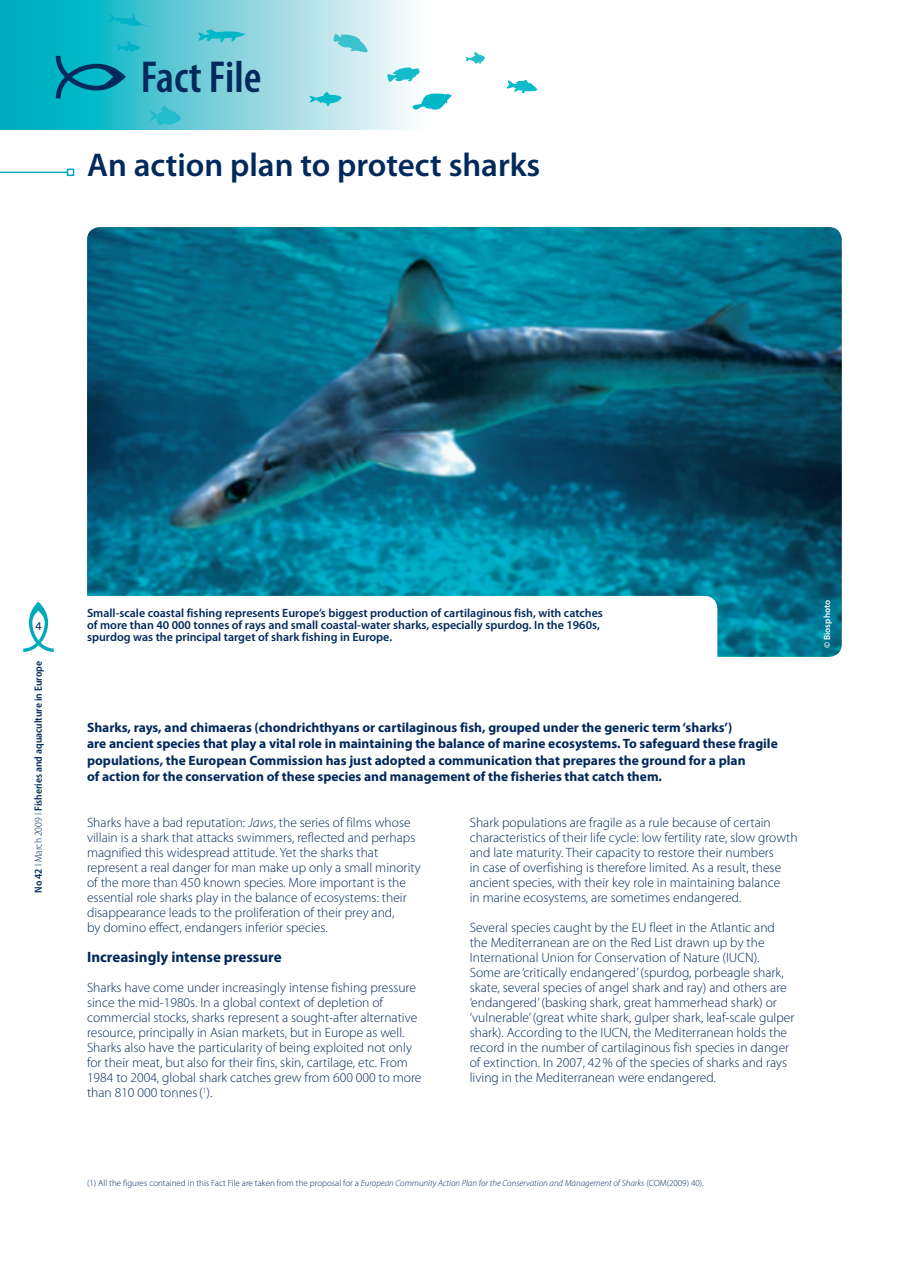
<style>
.page{position:relative;width:897px;height:1267px;background:#fff}
.page>*{position:absolute;margin:0;border:0;box-sizing:border-box;transform-origin:0 0}
.t1{font:600 condensed 45px "Myriad Pro";color:#00295c}
.t2{font:600 33px "Myriad Pro";color:#00295c}
.t3{font:700 15px "Myriad Pro";color:#00295c}
.t4{font:300 13.5px/15px "Myriad Pro";color:#00295c}
.t5{font:700 13.5px/16.2px "Myriad Pro";color:#00295c}
.t6{font:600 12px/12px "Myriad Pro";color:#00295c}
.t7{font:12px "Myriad Pro";color:#00295c}
.t8{font:600 semi-condensed 10.5px "Myriad Pro";color:#00295c}
.t9{font:300 9px "Myriad Pro";color:#00295c}
.t10{font:600 9px "Myriad Pro";color:#fff}
.s1{font-weight:300}
.s2{font-style:italic}
</style>
<div class="page">
<img style="left:87px;top:227px;width:755px;height:430px;border-radius:13px">
<svg style="left:23px;top:602px;width:31px;height:50px"></svg>
<svg style="left:0;top:168px;width:75px;height:9px"></svg>
<svg style="left:0;top:0;width:413px;height:130px;background:#74d0db"></svg>
<svg style="left:309px;top:92px;width:33px;height:14px"></svg>
<svg style="left:507px;top:80px;width:30px;height:13px"></svg>
<svg style="left:198px;top:30px;width:47px;height:13px"></svg>
<svg style="left:149px;top:105px;width:32px;height:20px"></svg>
<svg style="left:465px;top:52px;width:20px;height:12px"></svg>
<svg style="left:387px;top:67px;width:33px;height:15px"></svg>
<svg style="left:334px;top:34px;width:34px;height:18px"></svg>
<svg style="left:413px;top:93px;width:38px;height:17px"></svg>
<svg style="left:106px;top:13px;width:49px;height:15px"></svg>
<svg style="left:56px;top:41px;width:84px;height:57px;background:#0da0b6"></svg>
<div style="left:71px;top:596px;width:646px;height:102px;background:#fff;border-radius:13px"></div>
<h1 class="t1" style="left:141px;top:61px;width:122px">Fact File</h1>
<h2 class="t2" style="left:87px;top:152px;width:455px">An action plan to protect sharks</h2>
<p class="t7" style="left:35px;top:622px;width:8px">4</p>
<p class="t8" style="left:34px;top:893px;width:233px;rotate:-90deg">No 42 <span class="s1">I March 2009 I</span> Fisheries and aquaculture in Europe</p>
<p class="t6" style="left:87px;top:608px;width:517px">Small-scale coastal fishing represents Europe’s biggest production of cartilaginous fish, with catches of more than 40 000 tonnes of rays and small coastal-water sharks, especially spurdog. In the 1960s, spurdog was the principal target of shark fishing in Europe.</p>
<p class="t10" style="left:824px;top:648px;width:49px;rotate:-90deg">© Biosphoto</p>
<p class="t5" style="left:87px;top:721px;width:692px">Sharks, rays, and chimaeras (chondrichthyans or cartilaginous fish, grouped under the generic term ‘sharks’)<br>are ancient species that play a vital role in maintaining the balance of marine ecosystems. To safeguard these fragile populations, the European Commission has just adopted a communication that prepares the ground for a plan<br>of action for the conservation of these species and management of the fisheries that catch them.</p>
<p class="t4" style="left:87px;top:816px;width:335px">Sharks have a bad reputation: <span class="s2">Jaws</span>, the series of films whose villain is a shark that attacks swimmers, reflected and perhaps magnified this widespread attitude. Yet the sharks that represent a real danger for man make up only a small minority of the more than 450 known species. More important is the essential role sharks play in the balance of ecosystems: their disappearance leads to the proliferation of their prey and,<br>by domino effect, endangers inferior species.</p>
<p class="t3" style="left:87px;top:951px;width:196px">Increasingly intense pressure</p>
<p class="t4" style="left:87px;top:981px;width:336px">Sharks have come under increasingly intense fishing pressure since the mid-1980s. In a global context of depletion of commercial stocks, sharks represent a sought-after alternative resource, principally in Asian markets, but in Europe as well.<br>Sharks also have the particularity of being exploited not only for their meat, but also for their fins, skin, cartilage, etc. From 1984 to 2004, global shark catches grew from 600 000 to more than 810 000 tonnes (<sup>1</sup>).</p>
<p class="t4" style="left:470px;top:816px;width:329px">Shark populations are fragile as a rule because of certain characteristics of their life cycle: low fertility rate, slow growth and late maturity. Their capacity to restore their numbers<br>in case of overfishing is therefore limited. As a result, these ancient species, with their key role in maintaining balance<br>in marine ecosystems, are sometimes endangered.</p>
<p class="t4" style="left:470px;top:921px;width:326px">Several species caught by the EU fleet in the Atlantic and the Mediterranean are on the Red List drawn up by the International Union for Conservation of Nature (IUCN).<br>Some are ‘critically endangered’ (spurdog, porbeagle shark, skate, several species of angel shark and ray) and others are ‘endangered’ (basking shark, great hammerhead shark) or ‘vulnerable’ (great white shark, gulper shark, leaf-scale gulper shark). According to the IUCN, the Mediterranean holds the record in the number of cartilaginous fish species in danger of extinction. In 2007, 42 % of the species of sharks and rays living in the Mediterranean were endangered.</p>
<p class="t9" style="left:87px;top:1180px;width:618px">(1) All the figures contained in this Fact File are taken from the proposal for a <span class="s2">European Community Action Plan for the Conservation and Management of Sharks</span> (COM(2009) 40).</p>
</div>
